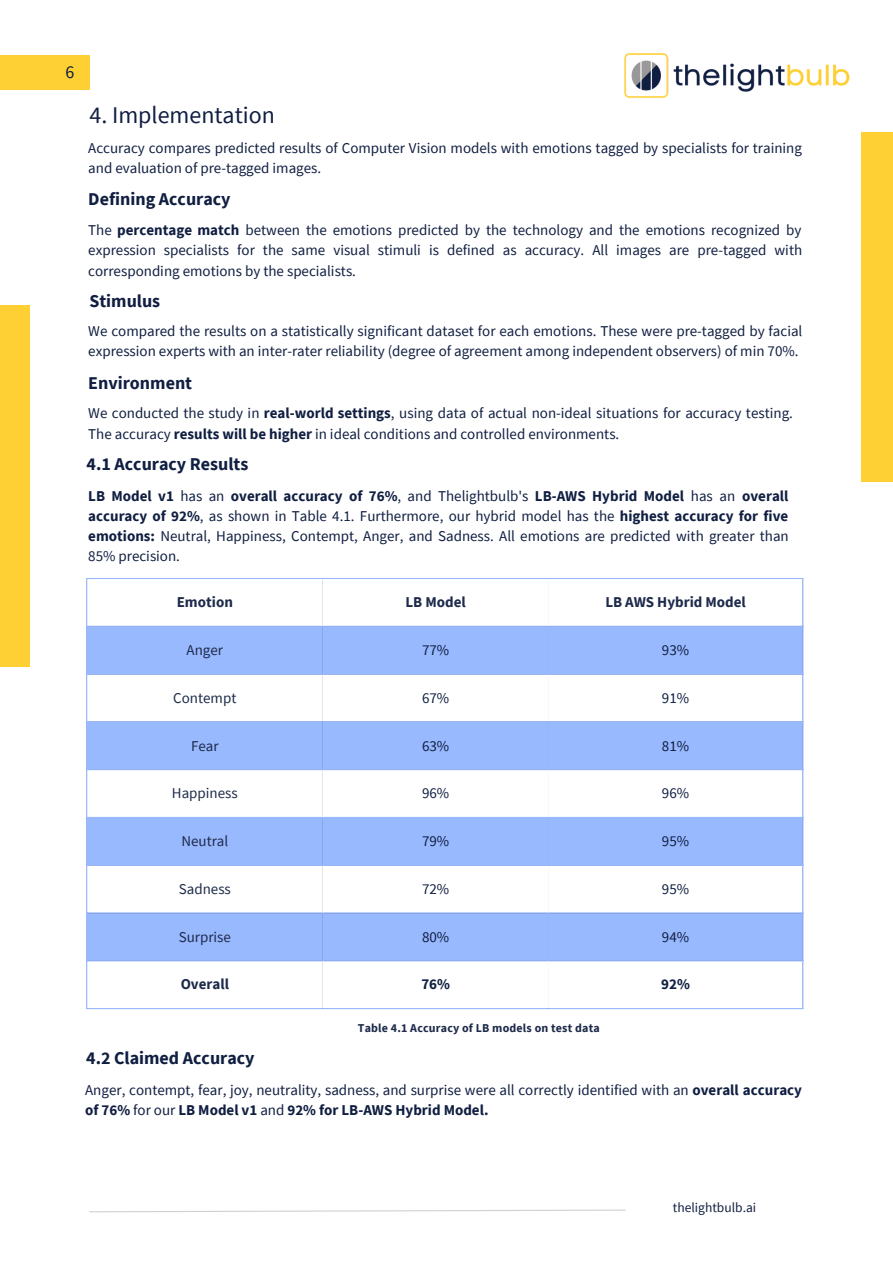
<style>
.page{position:relative;width:893px;height:1264px;background:#fff}
.page>*{position:absolute;margin:0;border:0;box-sizing:border-box;transform-origin:0 0}
.t1{font:24px "Source Sans Pro";color:#101e41}
.t2{font:700 18px "Source Sans Pro";color:#101e41}
.t3{font:18px "Source Sans Pro";color:#101e41}
.t4{font:15px/20.2px "Source Sans Pro";color:#101e41}
.t5{font:15px "Source Sans Pro";color:#1d2a4a}
.t6{font:700 15px "Source Sans Pro";color:#1d2a4a}
.t7{font:700 15px "Source Sans Pro";color:#101e41}
.t8{font:13.5px "Source Sans Pro";color:#101e41}
.t9{font:700 12px "Source Sans Pro";letter-spacing:.015em;color:#1d2a4a}
.s1{font-weight:700}
</style>
<div class="page">
<div style="left:0;top:55px;width:89px;height:34px;background:#ffd034"></div>
<div style="left:860px;top:133px;width:32px;height:349px;background:#ffd034"></div>
<div style="left:0;top:305px;width:30px;height:361px;background:#ffd034"></div>
<svg style="left:89px;top:1209px;width:537px;height:3px"></svg>
<img style="left:624px;top:53px;width:226px;height:45px">
<svg style="left:87px;top:627px;width:715px;height:333px;fill:#99b9ff"></svg>
<hr style="left:86px;top:579px;width:1px;height:429px;background:#99b9ff">
<hr style="left:322px;top:627px;width:1px;height:46px;background:#99b9ff">
<hr style="left:322px;top:722px;width:1px;height:47px;background:#99b9ff">
<hr style="left:322px;top:818px;width:1px;height:46px;background:#99b9ff">
<hr style="left:322px;top:913px;width:1px;height:47px;background:#99b9ff">
<hr style="left:547px;top:627px;width:2px;height:46px;background:#99b9ff">
<hr style="left:547px;top:722px;width:2px;height:47px;background:#99b9ff">
<hr style="left:547px;top:818px;width:2px;height:46px;background:#99b9ff">
<hr style="left:547px;top:913px;width:2px;height:47px;background:#99b9ff">
<hr style="left:802px;top:579px;width:1px;height:429px;background:#99b9ff">
<hr style="left:86px;top:578px;width:717px;height:1px;background:#99b9ff">
<hr style="left:86px;top:625px;width:717px;height:2px;background:#99b9ff">
<hr style="left:86px;top:673px;width:717px;height:1px;background:#99b9ff">
<hr style="left:86px;top:721px;width:717px;height:1px;background:#99b9ff">
<hr style="left:86px;top:769px;width:717px;height:1px;background:#99b9ff">
<hr style="left:86px;top:816px;width:717px;height:2px;background:#99b9ff">
<hr style="left:86px;top:864px;width:717px;height:1px;background:#99b9ff">
<hr style="left:86px;top:912px;width:717px;height:1px;background:#99b9ff">
<hr style="left:86px;top:960px;width:717px;height:1px;background:#99b9ff">
<hr style="left:86px;top:1008px;width:717px;height:1px;background:#99b9ff">
<hr style="left:322px;top:674px;width:1px;height:47px;background:#fff">
<hr style="left:322px;top:770px;width:1px;height:46px;background:#fff">
<hr style="left:322px;top:865px;width:1px;height:47px;background:#fff">
<hr style="left:547px;top:674px;width:2px;height:47px;background:#fff">
<hr style="left:547px;top:770px;width:2px;height:46px;background:#fff">
<hr style="left:547px;top:865px;width:2px;height:47px;background:#fff">
<p class="t3" style="left:66px;top:60px;width:10px">6</p>
<p class="t1" style="left:89px;top:99px;width:187px">4. Implementation</p>
<p class="t4" style="left:88px;top:137px;width:715px">Accuracy compares predicted results of Computer Vision models with emotions tagged by specialists for training and evaluation of pre-tagged images.</p>
<p class="t2" style="left:88px;top:187px;width:144px">Defining Accuracy</p>
<p class="t4" style="left:88px;top:220px;width:715px;text-align:justify">The <span class="s1">percentage match</span> between the emotions predicted by the technology and the emotions recognized by expression specialists for the same visual stimuli is defined as accuracy. All images are pre-tagged with corresponding emotions by the specialists.</p>
<p class="t2" style="left:89px;top:289px;width:72px">Stimulus</p>
<p class="t4" style="left:88px;top:321px;width:715px">We compared the results on a statistically significant dataset for each emotions. These were pre-tagged by facial expression experts with an inter-rater reliability (degree of agreement among independent observers) of min 70%.</p>
<p class="t2" style="left:88px;top:371px;width:105px">Environment</p>
<p class="t4" style="left:88px;top:403px;width:706px">We conducted the study in <span class="s1">real-world settings</span>, using data of actual non-ideal situations for accuracy testing.<br>The accuracy <span class="s1">results will be higher</span> in ideal conditions and controlled environments.</p>
<p class="t2" style="left:86px;top:452px;width:163px">4.1 Accuracy Results</p>
<p class="t4" style="left:88px;top:485px;width:702px;text-align:justify"><span class="s1">LB Model v1</span> has an <span class="s1">overall accuracy of 76%</span>, and Thelightbulb's <span class="s1">LB-AWS Hybrid Model</span> has an <span class="s1">overall accuracy of 92%</span>, as shown in Table 4.1. Furthermore, our hybrid model has the <span class="s1">highest accuracy for five emotions:</span> Neutral, Happiness, Contempt, Anger, and Sadness. All emotions are predicted with greater than 85% precision.</p>
<p class="t6" style="left:177px;top:592px;width:58px">Emotion</p>
<p class="t6" style="left:405px;top:592px;width:62px">LB Model</p>
<p class="t6" style="left:605px;top:592px;width:142px">LB AWS Hybrid Model</p>
<p class="t5" style="left:186px;top:640px;width:38px">Anger</p>
<p class="t4" style="left:422px;top:639px;width:29px">77%</p>
<p class="t4" style="left:662px;top:639px;width:29px">93%</p>
<p class="t5" style="left:173px;top:688px;width:65px">Contempt</p>
<p class="t4" style="left:422px;top:687px;width:29px">67%</p>
<p class="t4" style="left:662px;top:687px;width:29px">91%</p>
<p class="t5" style="left:191px;top:735px;width:29px">Fear</p>
<p class="t4" style="left:422px;top:735px;width:29px">63%</p>
<p class="t4" style="left:662px;top:735px;width:29px">81%</p>
<p class="t5" style="left:172px;top:783px;width:67px">Happiness</p>
<p class="t4" style="left:422px;top:782px;width:29px">96%</p>
<p class="t4" style="left:662px;top:782px;width:29px">96%</p>
<p class="t5" style="left:181px;top:831px;width:48px">Neutral</p>
<p class="t4" style="left:422px;top:830px;width:29px">79%</p>
<p class="t4" style="left:662px;top:830px;width:29px">95%</p>
<p class="t5" style="left:179px;top:879px;width:54px">Sadness</p>
<p class="t4" style="left:422px;top:878px;width:29px">72%</p>
<p class="t4" style="left:662px;top:878px;width:29px">95%</p>
<p class="t5" style="left:179px;top:926px;width:54px">Surprise</p>
<p class="t4" style="left:422px;top:926px;width:29px">80%</p>
<p class="t4" style="left:662px;top:926px;width:29px">94%</p>
<p class="t6" style="left:181px;top:974px;width:50px">Overall</p>
<p class="t7" style="left:421px;top:974px;width:30px">76%</p>
<p class="t7" style="left:661px;top:974px;width:30px">92%</p>
<p class="t9" style="left:358px;top:1019px;width:243px">Table 4.1 Accuracy of LB models on test data</p>
<p class="t2" style="left:86px;top:1046px;width:170px">4.2 Claimed Accuracy</p>
<p class="t4" style="left:85px;top:1079px;width:718px">Anger, contempt, fear, joy, neutrality, sadness, and surprise were all correctly identified with an <span class="s1">overall accuracy of 76%</span> for our <span class="s1">LB Model v1</span> and <span class="s1">92% for LB-AWS Hybrid Model.</span></p>
<p class="t8" style="left:673px;top:1198px;width:85px">thelightbulb.ai</p>
</div>
